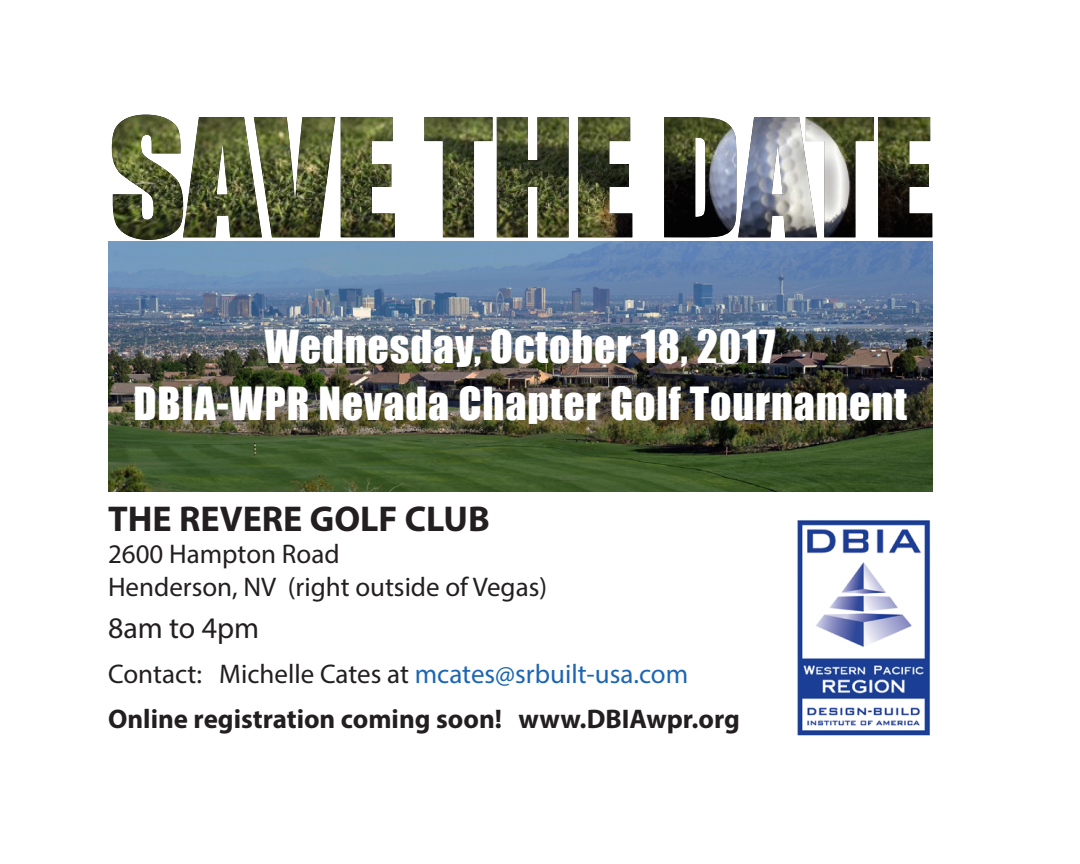
<style>
.page{position:relative;width:1080px;height:864px;background:#fff}
.page>*{position:absolute;margin:0;border:0;box-sizing:border-box;transform-origin:0 0}
.t1{font:42px/57px "Impact";letter-spacing:.02em;color:#fff;text-align:center}
.t2{font:700 36px "Myriad Pro";color:#231f20}
.t3{font:30px "Myriad Pro";color:#231f20}
.t4{font:700 27px/45px "Myriad Pro";color:#231f20}
.t5{font:27px/32.4px "Myriad Pro";color:#231f20}
.s1{font-weight:400}
.s2{font-weight:400;color:#1d66b2}
</style>
<div class="page">
<img style="left:108px;top:242px;width:824px;height:250px">
<div style="left:109px;top:112px;width:824px;height:129px;background:#231f20;opacity:.5"></div>
<img style="left:797px;top:520px;width:133px;height:216px">
<h1 class="t1" style="left:133px;top:317px;width:775px">Wednesday, October 18, 2017<br>DBIA-WPR Nevada Chapter Golf Tournament</h1>
<h2 class="t2" style="left:108px;top:495px;width:383px">THE REVERE GOLF CLUB</h2>
<p class="t5" style="left:108px;top:538px;width:441px">2600 Hampton Road<br>Henderson, NV (right outside of Vegas)</p>
<p class="t3" style="left:108px;top:609px;width:153px">8am to 4pm</p>
<p class="t4" style="left:108px;top:650px;width:633px"><span class="s1">Contact: Michelle Cates at</span> <span class="s2">mcates@srbuilt-usa.com<br></span>Online registration coming soon! www.DBIAwpr.org</p>
</div>
